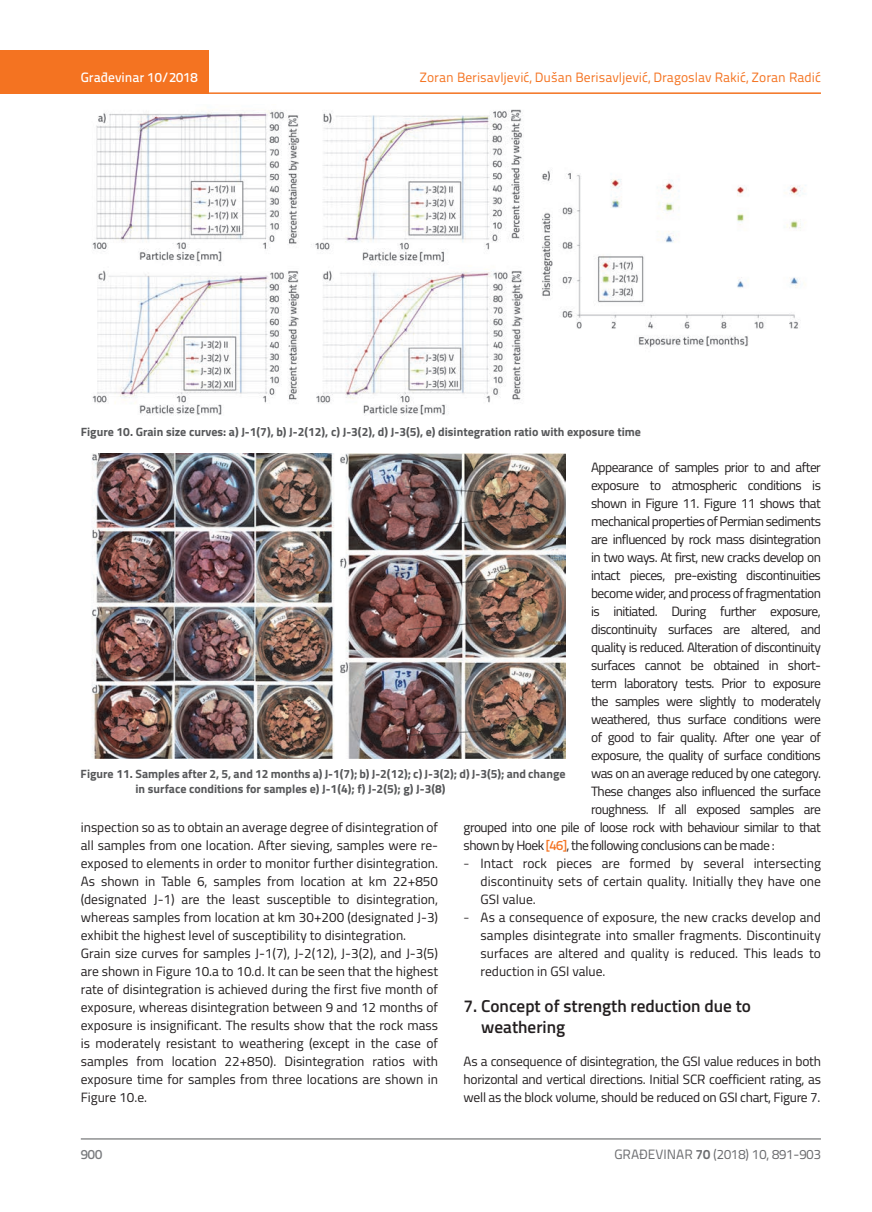
<style>
.page{position:relative;width:872px;height:1212px;background:#fff}
.page>*{position:absolute;margin:0;border:0;box-sizing:border-box;transform-origin:0 0}
.t1{font:600 17.25px/21px "Titillium";color:#231f20}
.t2{font:13.5px "Titillium";letter-spacing:-.04em;color:#231f20}
.t3{font:13.5px/18px "Titillium";color:#231f20}
.t4{font:13.5px/18px "Titillium";letter-spacing:-.02em;color:#231f20;text-align:justify}
.t5{font:13.5px "Titillium Text 22 L";color:#f47321}
.t6{font:13.5px "Titillium Text 22 L";color:#6c6d70}
.t7{font:500 13.5px "Titillium Text 22 L";color:#fff}
.t8{font:500 13.5px "Titillium Text 22 L";color:#787a7d}
.t9{font:700 12px/15px "Titillium";color:#57585a}
.s1{font-family:"Titillium Text 22 L";font-weight:500;color:#f47321}
.s2{font-family:"Titillium Text 22 L";font-weight:300}
.s3{font-weight:700}
</style>
<div class="page">
<div style="left:0;top:50px;width:208px;height:44px;background:#f47321"></div>
<hr style="left:0;top:92px;width:821px;height:2px;background:#f47321">
<hr style="left:81px;top:1139px;width:740px;height:1px;background:#57585a">
<img style="left:92px;top:109px;width:714px;height:307px">
<img style="left:91px;top:454px;width:474px;height:305px">
<p class="t7" style="left:81px;top:67px;width:118px">Građevinar 10/2018</p>
<p class="t5" style="left:419px;top:68px;width:403px">Zoran Berisavljević, Dušan Berisavljević, Dragoslav Rakić, Zoran Radić</p>
<p class="t9" style="left:81px;top:423px;width:562px">Figure 10. Grain size curves: a) J-1(7), b) J-2(12), c) J-3(2), d) J-3(5), e) disintegration ratio with exposure time</p>
<p class="t2" style="left:591px;top:457px;width:231px">Appearance of samples prior to and after</p>
<p class="t2" style="left:591px;top:475px;width:231px">exposure to atmospheric conditions is</p>
<p class="t2" style="left:591px;top:493px;width:231px">shown in Figure 11. Figure 11 shows that</p>
<p class="t2" style="left:591px;top:511px;width:231px">mechanical properties of Permian sediments</p>
<p class="t2" style="left:591px;top:529px;width:231px">are influenced by rock mass disintegration</p>
<p class="t2" style="left:591px;top:547px;width:231px">in two ways. At first, new cracks develop on</p>
<p class="t2" style="left:591px;top:565px;width:231px">intact pieces, pre-existing discontinuities</p>
<p class="t2" style="left:591px;top:583px;width:231px">become wider, and process of fragmentation</p>
<p class="t2" style="left:591px;top:601px;width:231px">is initiated. During further exposure,</p>
<p class="t2" style="left:591px;top:619px;width:231px">discontinuity surfaces are altered, and</p>
<p class="t2" style="left:591px;top:637px;width:231px">quality is reduced. Alteration of discontinuity</p>
<p class="t2" style="left:591px;top:655px;width:231px">surfaces cannot be obtained in short-</p>
<p class="t2" style="left:591px;top:673px;width:231px">term laboratory tests. Prior to exposure</p>
<p class="t2" style="left:591px;top:691px;width:231px">the samples were slightly to moderately</p>
<p class="t2" style="left:591px;top:709px;width:231px">weathered, thus surface conditions were</p>
<p class="t2" style="left:591px;top:727px;width:231px">of good to fair quality. After one year of</p>
<p class="t2" style="left:591px;top:745px;width:231px">exposure, the quality of surface conditions</p>
<p class="t2" style="left:591px;top:763px;width:231px">was on an average reduced by one category.</p>
<p class="t2" style="left:591px;top:781px;width:231px">These changes also influenced the surface</p>
<p class="t2" style="left:591px;top:799px;width:231px">roughness. If all exposed samples are</p>
<p class="t2" style="left:463px;top:817px;width:359px">grouped into one pile of loose rock with behaviour similar to that</p>
<p class="t2" style="left:463px;top:835px;width:312px">shown by Hoek <span class="s1">[46]</span>, the following conclusions can be made :</p>
<p class="t4" style="left:480px;top:854px;width:342px;text-indent:-17px"><span class="s2">-</span> Intact rock pieces are formed by several intersecting discontinuity sets of certain quality. Initially they have one GSI value.</p>
<p class="t4" style="left:480px;top:908px;width:342px;text-indent:-17px"><span class="s2">-</span> As a consequence of exposure, the new cracks develop and samples disintegrate into smaller fragments. Discontinuity surfaces are altered and quality is reduced. This leads to reduction in GSI value.</p>
<p class="t1" style="left:481px;top:995px;width:271px;text-indent:-18px">7. Concept of strength reduction due to weathering</p>
<p class="t4" style="left:463px;top:1052px;width:359px">As a consequence of disintegration, the GSI value reduces in both horizontal and vertical directions. Initial SCR coefficient rating, as well as the block volume, should be reduced on GSI chart, Figure 7.</p>
<p class="t9" style="left:136px;top:766px;width:431px;text-indent:-55px">Figure 11. Samples after 2, 5, and 12 months a) J-1(7); b) J-2(12); c) J-3(2); d) J-3(5); and change in surface conditions for samples e) J-1(4); f) J-2(5); g) J-3(8)</p>
<p class="t3" style="left:81px;top:818px;width:359px">inspection so as to obtain an average degree of disintegration of all samples from one location. After sieving, samples were re&shy;exposed to elements in order to monitor further disintegration.<br>As shown in Table 6, samples from location at km 22+850 (designated J-1) are the least susceptible to disintegration, whereas samples from location at km 30+200 (designated J-3) exhibit the highest level of susceptibility to disintegration.<br>Grain size curves for samples J-1(7), J-2(12), J-3(2), and J-3(5) are shown in Figure 10.a to 10.d. It can be seen that the highest rate of disintegration is achieved during the first five month of exposure, whereas disintegration between 9 and 12 months of exposure is insignificant. The results show that the rock mass is moderately resistant to weathering (except in the case of samples from location 22+850). Disintegration ratios with exposure time for samples from three locations are shown in Figure 10.e.</p>
<p class="t8" style="left:81px;top:1144px;width:23px">900</p>
<p class="t6" style="left:614px;top:1144px;width:208px">GRAĐEVINAR <span class="s3">70</span> (2018) 10, 891-903</p>
</div>
